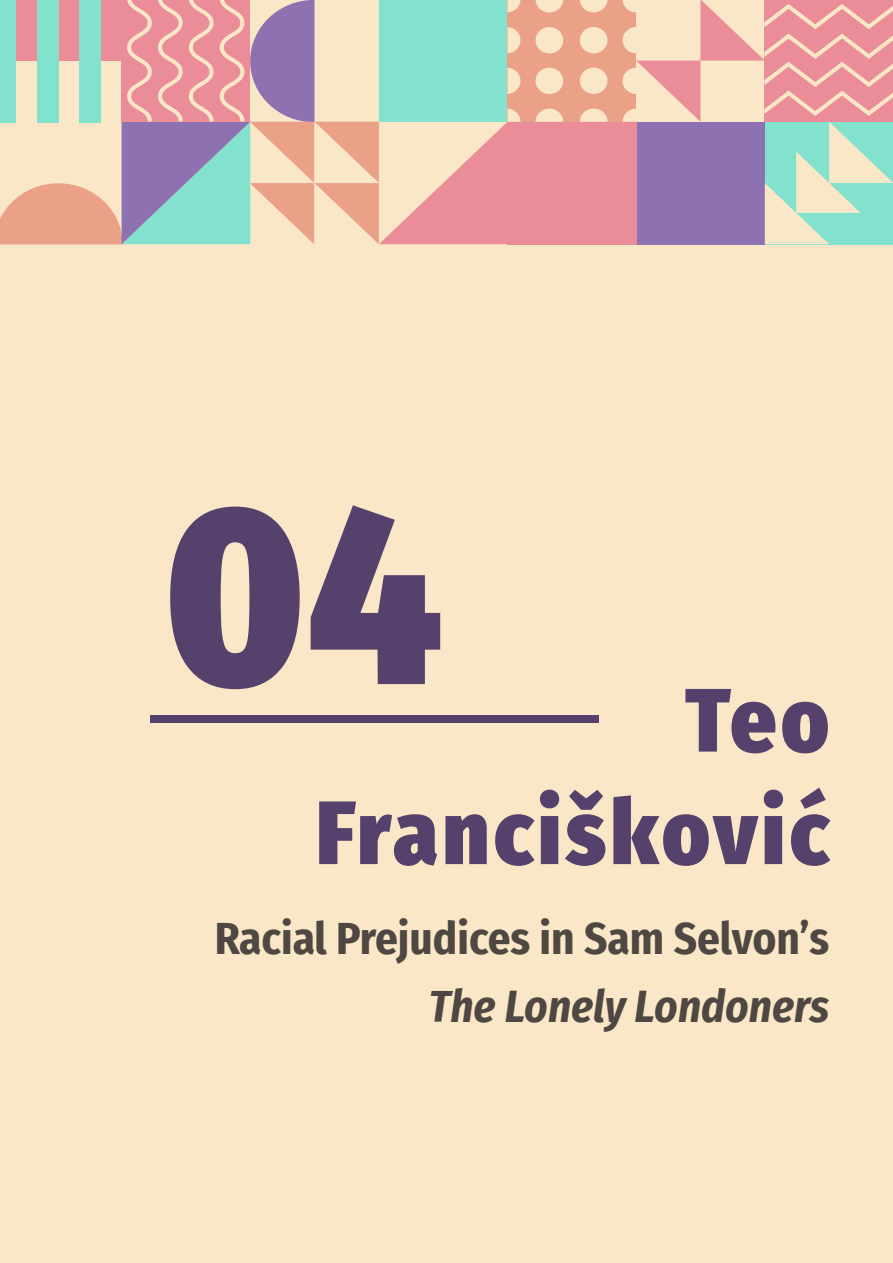
<style>
.page{position:relative;width:893px;height:1263px;background:#fff}
.page>*{position:absolute;margin:0;border:0;box-sizing:border-box;transform-origin:0 0}
.t1{font:900 255px "Fira Sans Condensed";color:#55416c}
.t2{font:900 90px/112.5px "Fira Sans Condensed";letter-spacing:.05em;color:#55416c;text-align:right}
.t3{font:700 45px "Fira Sans Condensed";color:#241f21}
.t4{font:italic 700 45px "Fira Sans Condensed";color:#241f21}
</style>
<div class="page">
<div style="left:0;top:244px;width:893px;height:1019px;background:#fae7c7"></div>
<div style="left:507px;top:122px;width:129px;height:122px;background:#ea8d98"></div>
<div style="left:507px;top:0;width:129px;height:122px;background:#eba188"></div>
<div style="left:580px;top:27px;width:27px;height:26px;background:#fae7c7;border-radius:50%"></div>
<svg style="left:580px;top:0;width:27px;height:12px"></svg>
<svg style="left:623px;top:0;width:270px;height:244px;background:#caafb4"></svg>
<svg style="left:580px;top:109px;width:27px;height:13px"></svg>
<div style="left:580px;top:68px;width:27px;height:26px;background:#fae7c7;border-radius:50%"></div>
<div style="left:535px;top:68px;width:28px;height:26px;background:#fae7c7;border-radius:50%"></div>
<svg style="left:536px;top:109px;width:27px;height:13px"></svg>
<svg style="left:0;top:0;width:520px;height:244px;background:#cfbdb4"></svg>
<svg style="left:536px;top:0;width:27px;height:13px"></svg>
<div style="left:535px;top:27px;width:28px;height:26px;background:#fae7c7;border-radius:50%"></div>
<div style="left:0;top:0;width:123px;height:61px;background:#ea8d98"></div>
<div style="left:0;top:0;width:15px;height:122px;background:#83e2ce"></div>
<div style="left:37px;top:0;width:21px;height:122px;background:#83e2ce"></div>
<div style="left:80px;top:0;width:21px;height:122px;background:#83e2ce"></div>
<div style="left:150px;top:715px;width:449px;height:7px;background:#55416c"></div>
<h1 class="t1" style="left:163px;top:369px;width:281px">04</h1>
<h2 class="t2" style="left:316px;top:656px;width:515px">Teo<br>Francišković</h2>
<p class="t3" style="left:214px;top:901px;width:616px">Racial Prejudices in Sam Selvon’s</p>
<p class="t4" style="left:429px;top:968px;width:402px">The Lonely Londoners</p>
</div>
